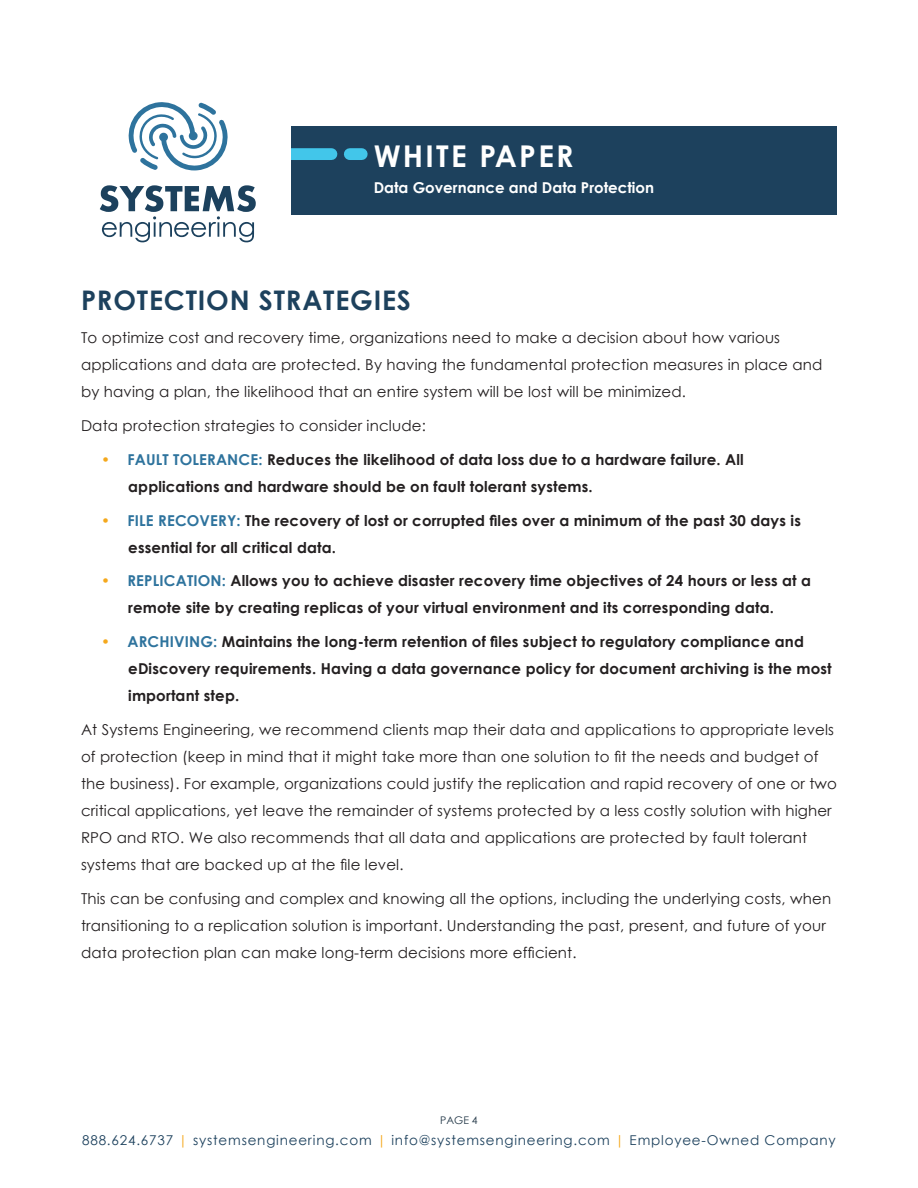
<style>
.page{position:relative;width:918px;height:1188px;background:#fff}
.page>*{position:absolute;margin:0;border:0;box-sizing:border-box;transform-origin:0 0}
.t1{font:700 30px "Century Gothic";letter-spacing:.075em;color:#fff}
.HEADER_1{font:700 27px "Century Gothic";letter-spacing:.03em;color:#1d415d}
.t2{font:15px/27px "Century Gothic";letter-spacing:.01em;color:#231f20}
.t3{font:700 15px/27px "Century Gothic";letter-spacing:.01em;color:#231f20}
.t4{font:700 15px "Century Gothic";color:#fff}
.t5{font:13.5px "Century Gothic";letter-spacing:.06em;color:#1d415d}
.t6{font:10.5px "Century Gothic";color:#213646}
.s1{font-weight:400;color:#f4a81c}
.s2{color:#2e739d}
.s3{color:#f4a81c}
.s4{color:#f5a81c}
</style>
<div class="page">
<div style="left:292px;top:126px;width:545px;height:89px;background:#1d415d"></div>
<div style="left:277px;top:148px;width:54px;height:12px;background:#42c6ea"></div>
<div style="left:350px;top:148px;width:12px;height:12px;background:#42c6ea"></div>
<div style="left:267px;top:135px;width:24px;height:36px;background:#fff"></div>
<svg style="left:128px;top:102px;width:100px;height:68px"></svg>
<svg style="left:100px;top:185px;width:156px;height:57px"></svg>
<h1 class="t1" style="left:374px;top:134px;width:201px">WHITE PAPER</h1>
<p class="t4" style="left:374px;top:176px;width:282px">Data Governance and Data Protection</p>
<p class="HEADER_1" style="left:81px;top:279px;width:331px">PROTECTION STRATEGIES</p>
<p class="t2" style="left:81px;top:324px;width:743px">To optimize cost and recovery time, organizations need to make a decision about how various applications and data are protected. By having the fundamental protection measures in place and by having a plan, the likelihood that an entire system will be lost will be minimized.</p>
<p class="t2" style="left:81px;top:412px;width:346px">Data protection strategies to consider include:</p>
<p class="t3" style="left:128px;top:445px;width:617px;text-indent:-27px"><span class="s1">•</span> <span class="s2">FAULT TOLERANCE:</span> Reduces the likelihood of data loss due to a hardware failure. All applications and hardware should be on fault tolerant systems.</p>
<p class="t3" style="left:128px;top:506px;width:674px;text-indent:-27px"><span class="s3">•</span> <span class="s2">FILE RECOVERY:</span> The recovery of lost or corrupted files over a minimum of the past 30 days is essential for all critical data.</p>
<p class="t3" style="left:128px;top:567px;width:684px;text-indent:-27px"><span class="s4">•</span> <span class="s2">REPLICATION:</span> Allows you to achieve disaster recovery time objectives of 24 hours or less at a remote site by creating replicas of your virtual environment and its corresponding data.</p>
<p class="t3" style="left:128px;top:628px;width:705px;text-indent:-27px"><span class="s4">•</span> <span class="s2">ARCHIVING:</span> Maintains the long-term retention of files subject to regulatory compliance and eDiscovery requirements. Having a data governance policy for document archiving is the most important step.</p>
<p class="t2" style="left:81px;top:716px;width:758px">At Systems Engineering, we recommend clients map their data and applications to appropriate levels of protection (keep in mind that it might take more than one solution to fit the needs and budget of the business). For example, organizations could justify the replication and rapid recovery of one or two critical applications, yet leave the remainder of systems protected by a less costly solution with higher RPO and RTO. We also recommends that all data and applications are protected by fault tolerant systems that are backed up at the file level.</p>
<p class="t2" style="left:81px;top:885px;width:752px">This can be confusing and complex and knowing all the options, including the underlying costs, when transitioning to a replication solution is important. Understanding the past, present, and future of your data protection plan can make long-term decisions more efficient.</p>
<p class="t6" style="left:440px;top:1113px;width:39px">PAGE 4</p>
<p class="t5" style="left:82px;top:1130px;width:755px">888.624.6737 <span class="s4">|</span> systemsengineering.com <span class="s4">|</span> info@systemsengineering.com <span class="s4">|</span> Employee-Owned Company</p>
</div>
